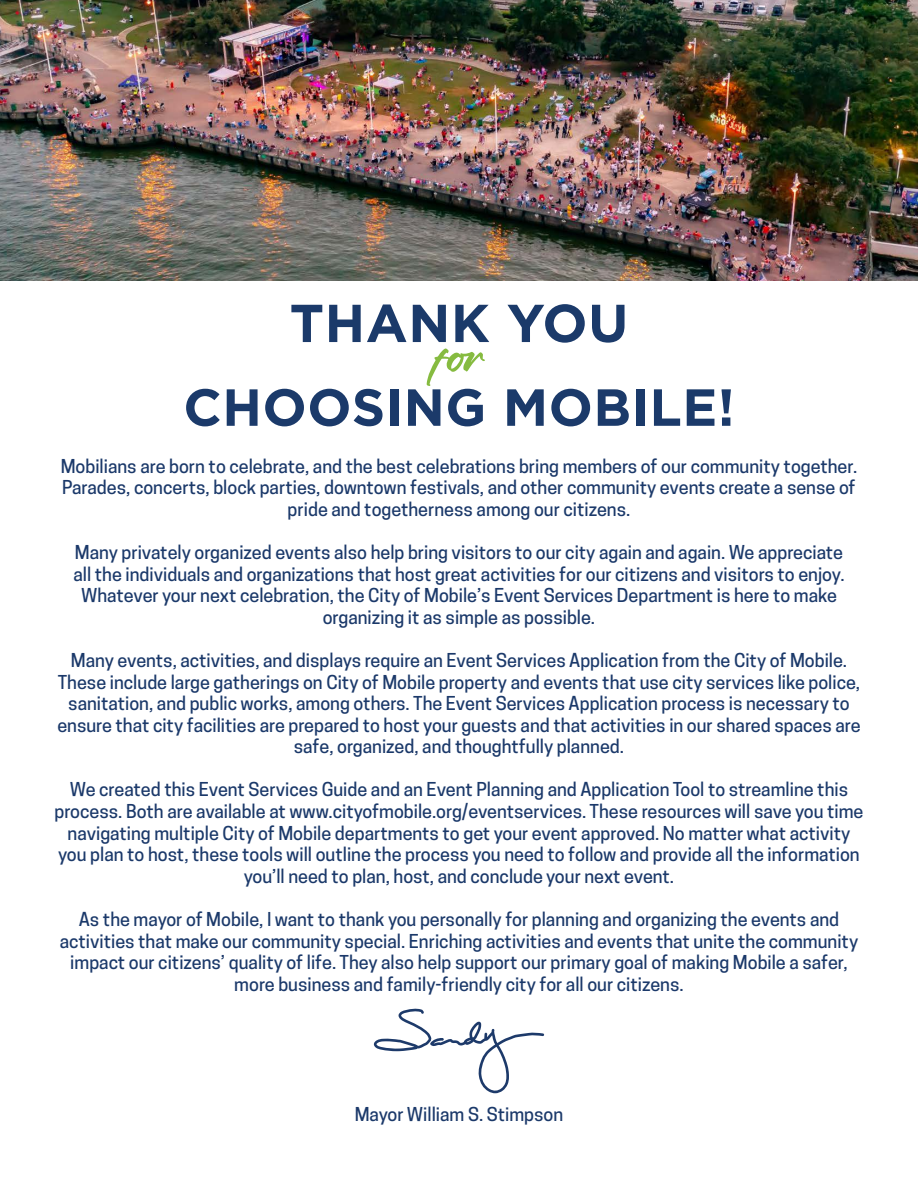
<style>
.page{position:relative;width:918px;height:1188px;background:#fff}
.page>*{position:absolute;margin:0;border:0;box-sizing:border-box;transform-origin:0 0}
.t1{font:64.8px "Blacklist";color:#86bb40}
.t2{font:700 53.25px "Gotham";letter-spacing:.01em;color:#1b3a6a}
.t3{font:700 52.05px "Gotham";letter-spacing:.01em;color:#1b3a6a}
.t4{font:500 18px/21.6px "Cooper Hewitt";color:#1b396a;text-align:center}
</style>
<div class="page">
<img style="left:0;top:0;width:918px;height:280px">
<svg style="left:374px;top:1009px;width:170px;height:84px"></svg>
<h2 class="t2" style="left:290px;top:292px;width:340px">THANK YOU</h2>
<h1 class="t1" style="left:433px;top:312px;width:54px">for</h1>
<h3 class="t3" style="left:183px;top:377px;width:553px">CHOOSING MOBILE!</h3>
<p class="t4" style="left:61px;top:455px;width:798px">Mobilians are born to celebrate, and the best celebrations bring members of our community together.<br>Parades, concerts, block parties, downtown festivals, and other community events create a sense of pride and togetherness among our citizens.</p>
<p class="t4" style="left:73px;top:541px;width:773px">Many privately organized events also help bring visitors to our city again and again. We appreciate all the individuals and organizations that host great activities for our citizens and visitors to enjoy.<br>Whatever your next celebration, the City of Mobile’s Event Services Department is here to make organizing it as simple as possible.</p>
<p class="t4" style="left:57px;top:649px;width:805px">Many events, activities, and displays require an Event Services Application from the City of Mobile.<br>These include large gatherings on City of Mobile property and events that use city services like police, sanitation, and public works, among others. The Event Services Application process is necessary to ensure that city facilities are prepared to host your guests and that activities in our shared spaces are safe, organized, and thoughtfully planned.</p>
<p class="t4" style="left:54px;top:779px;width:810px">We created this Event Services Guide and an Event Planning and Application Tool to streamline this process. Both are available at www.cityofmobile.org/eventservices. These resources will save you time navigating multiple City of Mobile departments to get your event approved. No matter what activity you plan to host, these tools will outline the process you need to follow and provide all the information you’ll need to plan, host, and conclude your next event.</p>
<p class="t4" style="left:60px;top:909px;width:800px">As the mayor of Mobile, I want to thank you personally for planning and organizing the events and activities that make our community special. Enriching activities and events that unite the community impact our citizens’ quality of life. They also help support our primary goal of making Mobile a safer, more business and family-friendly city for all our citizens.</p>
<p class="t4" style="left:355px;top:1103px;width:210px">Mayor William S. Stimpson</p>
</div>
